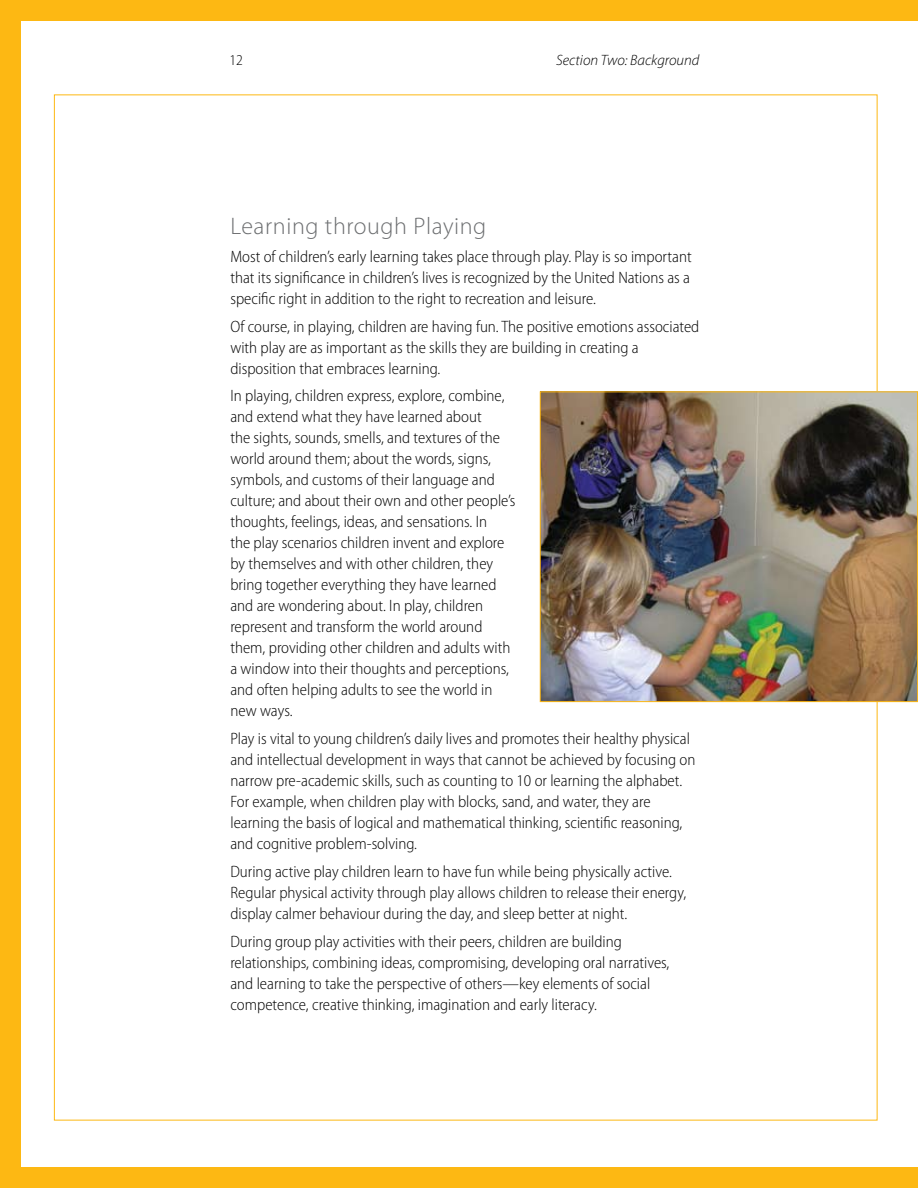
<style>
.page{position:relative;width:918px;height:1188px;background:#fff}
.page>*{position:absolute;margin:0;border:0;box-sizing:border-box;transform-origin:0 0}
.t1{font:300 24px "Myriad Pro";letter-spacing:.025em;color:#6d6f71}
.t2{font:300 semi-condensed 16.5px/21px "Myriad Pro";color:#000}
.t3{font:italic 300 15px "Myriad Pro";color:#000}
.t4{font:300 semi-condensed 15px "Myriad Pro";color:#000}
</style>
<div class="page">
<img style="left:542px;top:394px;width:374px;height:306px">
<div style="left:540px;top:392px;width:378px;height:310px;border:1px solid #fdb813"></div>
<div style="left:0;top:0;width:20px;height:1188px;background:#fdb813"></div>
<div style="left:0;top:0;width:918px;height:20px;background:#fdb813"></div>
<div style="left:0;top:1168px;width:918px;height:20px;background:#fdb813"></div>
<p class="t4" style="left:230px;top:52px;width:15px">12</p>
<p class="t3" style="left:556px;top:52px;width:145px">Section Two: Background</p>
<h1 class="t1" style="left:230px;top:213px;width:257px">Learning through Playing</h1>
<p class="t2" style="left:230px;top:246px;width:463px;text-align:justify">Most of children’s early learning takes place through play. Play is so important that its significance in children’s lives is recognized by the United Nations as a specific right in addition to the right to recreation and leisure.</p>
<p class="t2" style="left:230px;top:316px;width:471px">Of course, in playing, children are having fun. The positive emotions associated with play are as important as the skills they are building in creating a disposition that embraces learning.</p>
<p class="t2" style="left:230px;top:386px;width:287px">In playing, children express, explore, combine, and extend what they have learned about<br>the sights, sounds, smells, and textures of the world around them; about the words, signs, symbols, and customs of their language and culture; and about their own and other people’s thoughts, feelings, ideas, and sensations. In<br>the play scenarios children invent and explore by themselves and with other children, they bring together everything they have learned and are wondering about. In play, children represent and transform the world around them, providing other children and adults with a window into their thoughts and perceptions, and often helping adults to see the world in new ways.</p>
<p class="t2" style="left:230px;top:728px;width:467px">Play is vital to young children’s daily lives and promotes their healthy physical and intellectual development in ways that cannot be achieved by focusing on narrow pre-academic skills, such as counting to 10 or learning the alphabet.<br>For example, when children play with blocks, sand, and water, they are learning the basis of logical and mathematical thinking, scientific reasoning, and cognitive problem-solving.</p>
<p class="t2" style="left:230px;top:861px;width:457px">During active play children learn to have fun while being physically active.<br>Regular physical activity through play allows children to release their energy, display calmer behaviour during the day, and sleep better at night.</p>
<p class="t2" style="left:230px;top:931px;width:441px">During group play activities with their peers, children are building relationships, combining ideas, compromising, developing oral narratives, and learning to take the perspective of others—key elements of social competence, creative thinking, imagination and early literacy.</p>
</div>
